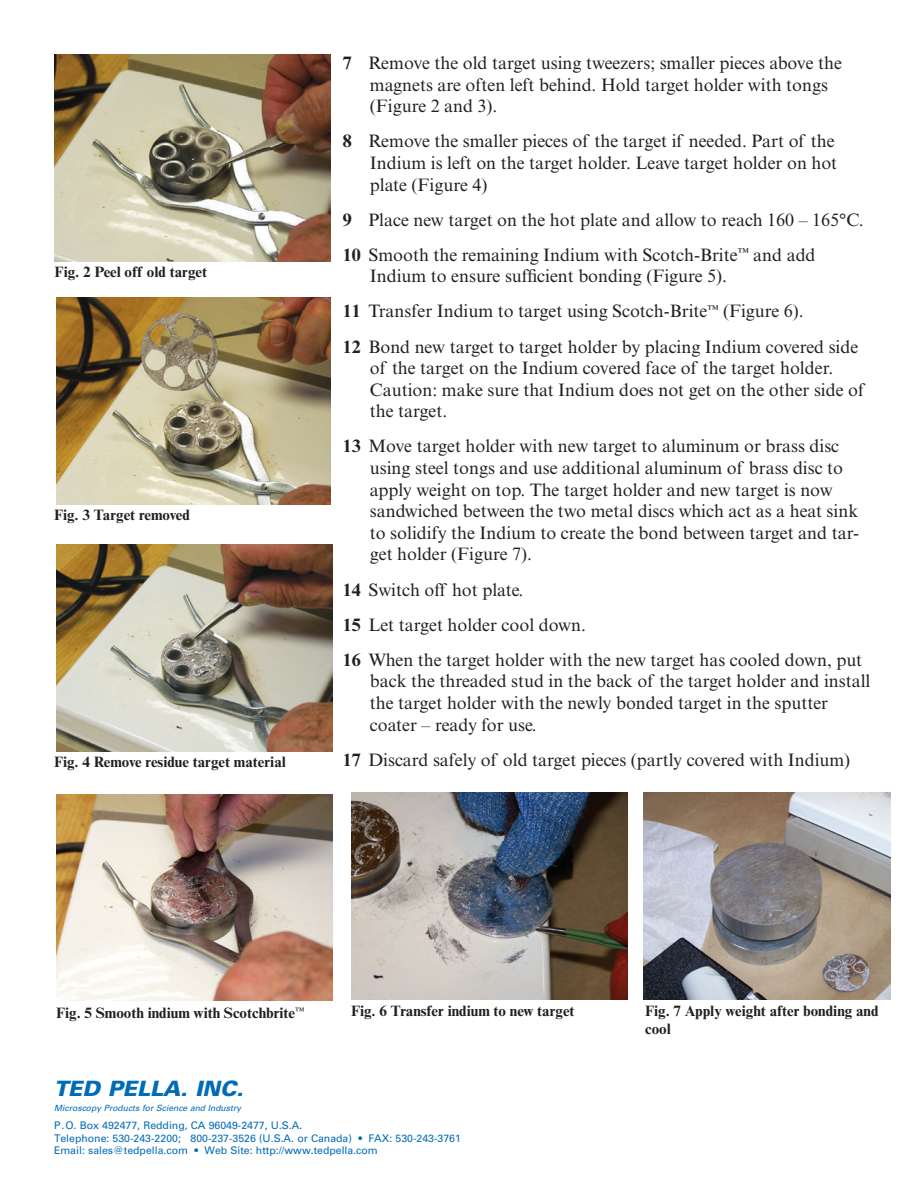
<style>
.page{position:relative;width:918px;height:1188px;background:#fff}
.page>*{position:absolute;margin:0;border:0;box-sizing:border-box;transform-origin:0 0}
.t1{font:italic 900 21.15px "Univers LT Std";color:#006bb6}
.t2{font:18px/21.6px "Times New Roman MT Std";color:#231f20}
.t3{font:700 15px/18px "Times New Roman MT Std";color:#231f20}
.t4{font:10.5px "Univers LT Std";color:#006bb6}
.t5{font:italic 8.55px "Univers LT Std";color:#006bb6}
.s1{font-weight:700}
</style>
<div class="page">
<img style="left:54px;top:54px;width:276px;height:207px">
<img style="left:56px;top:297px;width:274px;height:207px">
<img style="left:56px;top:544px;width:277px;height:208px">
<img style="left:56px;top:795px;width:277px;height:206px">
<img style="left:351px;top:792px;width:276px;height:207px">
<img style="left:644px;top:792px;width:247px;height:207px">
<p class="t3" style="left:55px;top:263px;width:154px">Fig. 2 Peel off old target</p>
<p class="t3" style="left:54px;top:505px;width:138px">Fig. 3 Target removed</p>
<p class="t3" style="left:54px;top:752px;width:233px">Fig. 4 Remove residue target material</p>
<p class="t2" style="left:370px;top:52px;width:473px;text-indent:-27px"><span class="s1">7</span> Remove the old target using tweezers; smaller pieces above the magnets are often left behind. Hold target holder with tongs (Figure 2 and 3).</p>
<p class="t2" style="left:370px;top:130px;width:469px;text-indent:-27px"><span class="s1">8</span> Remove the smaller pieces of the target if needed. Part of the<br>Indium is left on the target holder. Leave target holder on hot plate (Figure 4)</p>
<p class="t2" style="left:343px;top:209px;width:522px"><span class="s1">9</span> Place new target on the hot plate and allow to reach 160 – 165°C.</p>
<p class="t2" style="left:370px;top:244px;width:447px;text-indent:-27px"><span class="s1">10</span> Smooth the remaining Indium with Scotch-Brite<sup>™</sup> and add<br>Indium to ensure sufficient bonding (Figure 5).</p>
<p class="t2" style="left:343px;top:301px;width:462px"><span class="s1">11</span> Transfer Indium to target using Scotch-Brite<sup>™</sup> (Figure 6).</p>
<p class="t2" style="left:370px;top:336px;width:496px;text-indent:-27px"><span class="s1">12</span> Bond new target to target holder by placing Indium covered side of the target on the Indium covered face of the target holder.<br>Caution: make sure that Indium does not get on the other side of the target.</p>
<p class="t2" style="left:370px;top:436px;width:491px;text-indent:-27px"><span class="s1">13</span> Move target holder with new target to aluminum or brass disc using steel tongs and use additional aluminum of brass disc to apply weight on top. The target holder and new target is now sandwiched between the two metal discs which act as a heat sink to solidify the Indium to create the bond between target and tar&shy;get holder (Figure 7).</p>
<p class="t2" style="left:343px;top:579px;width:182px"><span class="s1">14</span> Switch off hot plate.</p>
<p class="t2" style="left:343px;top:614px;width:244px"><span class="s1">15</span> Let target holder cool down.</p>
<p class="t2" style="left:370px;top:649px;width:502px;text-indent:-27px"><span class="s1">16</span> When the target holder with the new target has cooled down, put back the threaded stud in the back of the target holder and install the target holder with the newly bonded target in the sputter coater – ready for use.</p>
<p class="t2" style="left:343px;top:749px;width:509px"><span class="s1">17</span> Discard safely of old target pieces (partly covered with Indium)</p>
<p class="t3" style="left:56px;top:1003px;width:250px">Fig. 5 Smooth indium with Scotchbrite<sup>™</sup></p>
<p class="t3" style="left:351px;top:1002px;width:225px">Fig. 6 Transfer indium to new target</p>
<p class="t3" style="left:645px;top:1001px;width:235px">Fig. 7 Apply weight after bonding and cool</p>
<p class="t1" style="left:54px;top:1075px;width:191px">TED PELLA. INC.</p>
<p class="t5" style="left:54px;top:1103px;width:188px">Microscopy Products for Science and Industry</p>
<p class="t4" style="left:54px;top:1119px;width:250px">P.O. Box 492477, Redding, CA 96049-2477, U.S.A.</p>
<p class="t4" style="left:54px;top:1132px;width:408px">Telephone: 530-243-2200; 800-237-3526 (U.S.A. or Canada) • FAX: 530-243-3761</p>
<p class="t4" style="left:54px;top:1144px;width:325px">Email: sales@tedpella.com • Web Site: http://www.tedpella.com</p>
</div>
